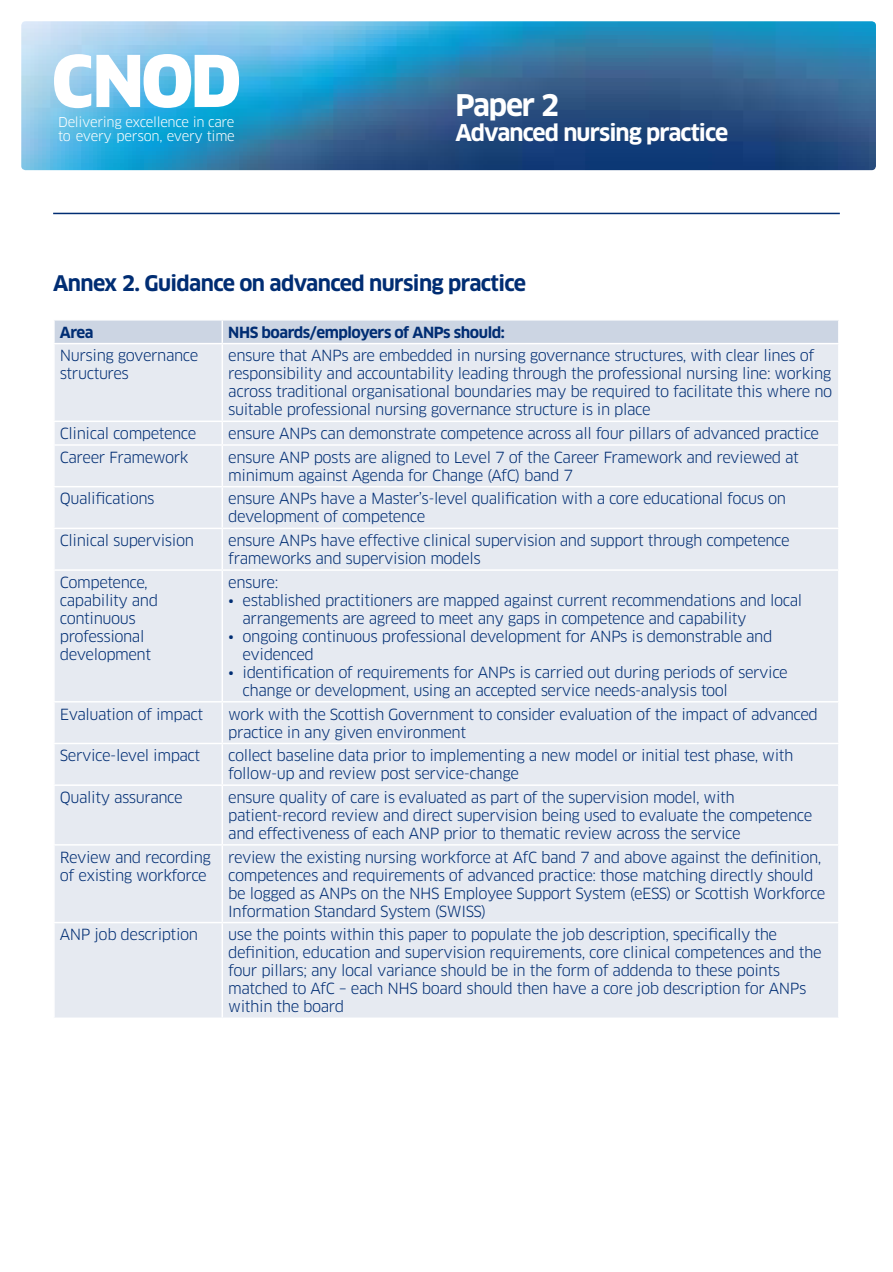
<style>
.page{position:relative;width:893px;height:1272px;background:#fff}
.page>*{position:absolute;margin:0;border:0;box-sizing:border-box;transform-origin:0 0}
.t1{font:700 29.1px "Clan";letter-spacing:-.04em;color:#fff}
.t2{font:700 22.5px "Clan";letter-spacing:-.04em;color:#fff}
.t3{font:700 21px "Clan";letter-spacing:-.03em;color:#002d73}
.t4{font:15px/18px "Clan";letter-spacing:-.03em;color:#002d73}
.t5{font:700 15px "Clan";letter-spacing:-.03em;color:#002d73}
.t6{font:13.2px/13.5px "Clan";letter-spacing:-.025em;color:#fff}
</style>
<div class="page">
<img style="left:21px;top:21px;width:855px;height:149px">
<svg style="left:54px;top:54px;width:185px;height:54px"></svg>
<hr style="left:53px;top:213px;width:787px;height:1px;background:#002d73">
<div style="left:55px;top:344px;width:783px;height:673px;background:#e6eaf1"></div>
<div style="left:54px;top:320px;width:784px;height:23px;background:#ccd5e3"></div>
<hr style="left:222px;top:344px;width:1px;height:76px;background:#fff">
<hr style="left:53px;top:420px;width:169px;height:2px;background:#fff">
<hr style="left:222px;top:420px;width:618px;height:2px;background:#fff">
<svg style="left:222px;top:422px;width:1px;height:22px"></svg>
<hr style="left:53px;top:444px;width:169px;height:2px;background:#fff">
<hr style="left:222px;top:444px;width:618px;height:2px;background:#fff">
<hr style="left:222px;top:446px;width:1px;height:40px;background:#fff">
<hr style="left:53px;top:486px;width:169px;height:1px;background:#fff">
<hr style="left:222px;top:486px;width:618px;height:1px;background:#fff">
<hr style="left:222px;top:487px;width:1px;height:40px;background:#fff">
<hr style="left:53px;top:527px;width:169px;height:2px;background:#fff">
<hr style="left:222px;top:527px;width:618px;height:2px;background:#fff">
<hr style="left:222px;top:529px;width:1px;height:40px;background:#fff">
<hr style="left:53px;top:569px;width:169px;height:2px;background:#fff">
<hr style="left:222px;top:569px;width:618px;height:2px;background:#fff">
<hr style="left:222px;top:571px;width:1px;height:130px;background:#fff">
<hr style="left:53px;top:701px;width:169px;height:1px;background:#fff">
<hr style="left:222px;top:701px;width:618px;height:1px;background:#fff">
<hr style="left:222px;top:702px;width:1px;height:40px;background:#fff">
<hr style="left:53px;top:742px;width:169px;height:2px;background:#fff">
<hr style="left:222px;top:742px;width:618px;height:2px;background:#fff">
<hr style="left:222px;top:744px;width:1px;height:40px;background:#fff">
<hr style="left:53px;top:784px;width:169px;height:2px;background:#fff">
<hr style="left:222px;top:784px;width:618px;height:2px;background:#fff">
<hr style="left:222px;top:786px;width:1px;height:58px;background:#fff">
<hr style="left:53px;top:844px;width:169px;height:1px;background:#fff">
<hr style="left:222px;top:844px;width:618px;height:1px;background:#fff">
<hr style="left:222px;top:845px;width:1px;height:76px;background:#fff">
<hr style="left:53px;top:921px;width:169px;height:2px;background:#fff">
<hr style="left:222px;top:921px;width:618px;height:2px;background:#fff">
<hr style="left:222px;top:923px;width:1px;height:94px;background:#fff">
<p class="t6" style="left:58px;top:116px;width:178px">Delivering excellence in care to every person, every time</p>
<h1 class="t1" style="left:455px;top:88px;width:105px">Paper 2</h1>
<h2 class="t2" style="left:455px;top:118px;width:274px">Advanced nursing practice</h2>
<h3 class="t3" style="left:53px;top:270px;width:475px">Annex 2. Guidance on advanced nursing practice</h3>
<p class="t5" style="left:60px;top:323px;width:35px">Area</p>
<p class="t5" style="left:228px;top:323px;width:278px">NHS boards/employers of ANPs should:</p>
<p class="t4" style="left:60px;top:347px;width:140px">Nursing governance structures</p>
<p class="t4" style="left:228px;top:347px;width:606px">ensure that ANPs are embedded in nursing governance structures, with clear lines of responsibility and accountability leading through the professional nursing line: working across traditional organisational boundaries may be required to facilitate this where no suitable professional nursing governance structure is in place</p>
<p class="t4" style="left:60px;top:424px;width:138px">Clinical competence</p>
<p class="t4" style="left:228px;top:424px;width:592px">ensure ANPs can demonstrate competence across all four pillars of advanced practice</p>
<p class="t4" style="left:60px;top:448px;width:130px">Career Framework</p>
<p class="t4" style="left:228px;top:448px;width:572px">ensure ANP posts are aligned to Level 7 of the Career Framework and reviewed at minimum against Agenda for Change (AfC) band 7</p>
<p class="t4" style="left:60px;top:490px;width:96px">Qualifications</p>
<p class="t4" style="left:228px;top:490px;width:559px">ensure ANPs have a Master’s-level qualification with a core educational focus on development of competence</p>
<p class="t4" style="left:60px;top:531px;width:136px">Clinical supervision</p>
<p class="t4" style="left:228px;top:531px;width:563px">ensure ANPs have effective clinical supervision and support through competence frameworks and supervision models</p>
<p class="t4" style="left:60px;top:573px;width:100px">Competence, capability and continuous professional development</p>
<p class="t4" style="left:228px;top:573px;width:52px">ensure:</p>
<p class="t4" style="left:243px;top:591px;width:561px;text-indent:-14px">• established practitioners are mapped against current recommendations and local arrangements are agreed to meet any gaps in competence and capability</p>
<p class="t4" style="left:243px;top:627px;width:531px;text-indent:-14px">• ongoing continuous professional development for ANPs is demonstrable and evidenced</p>
<p class="t4" style="left:243px;top:663px;width:547px;text-indent:-14px">• identification of requirements for ANPs is carried out during periods of service change or development, using an accepted service needs-analysis tool</p>
<p class="t4" style="left:60px;top:705px;width:145px">Evaluation of impact</p>
<p class="t4" style="left:228px;top:705px;width:591px">work with the Scottish Government to consider evaluation of the impact of advanced practice in any given environment</p>
<p class="t4" style="left:60px;top:747px;width:142px">Service-level impact</p>
<p class="t4" style="left:228px;top:747px;width:567px">collect baseline data prior to implementing a new model or initial test phase, with follow-up and review post service-change</p>
<p class="t4" style="left:60px;top:788px;width:124px">Quality assurance</p>
<p class="t4" style="left:228px;top:788px;width:585px">ensure quality of care is evaluated as part of the supervision model, with patient-record review and direct supervision being used to evaluate the competence and effectiveness of each ANP prior to thematic review across the service</p>
<p class="t4" style="left:60px;top:848px;width:153px">Review and recording of existing workforce</p>
<p class="t4" style="left:228px;top:848px;width:599px">review the existing nursing workforce at AfC band 7 and above against the definition, competences and requirements of advanced practice: those matching directly should be logged as ANPs on the NHS Employee Support System (eESS) or Scottish Workforce Information Standard System (SWISS)</p>
<p class="t4" style="left:60px;top:926px;width:140px">ANP job description</p>
<p class="t4" style="left:228px;top:926px;width:595px">use the points within this paper to populate the job description, specifically the definition, education and supervision requirements, core clinical competences and the four pillars; any local variance should be in the form of addenda to these points matched to AfC – each NHS board should then have a core job description for ANPs within the board</p>
</div>
